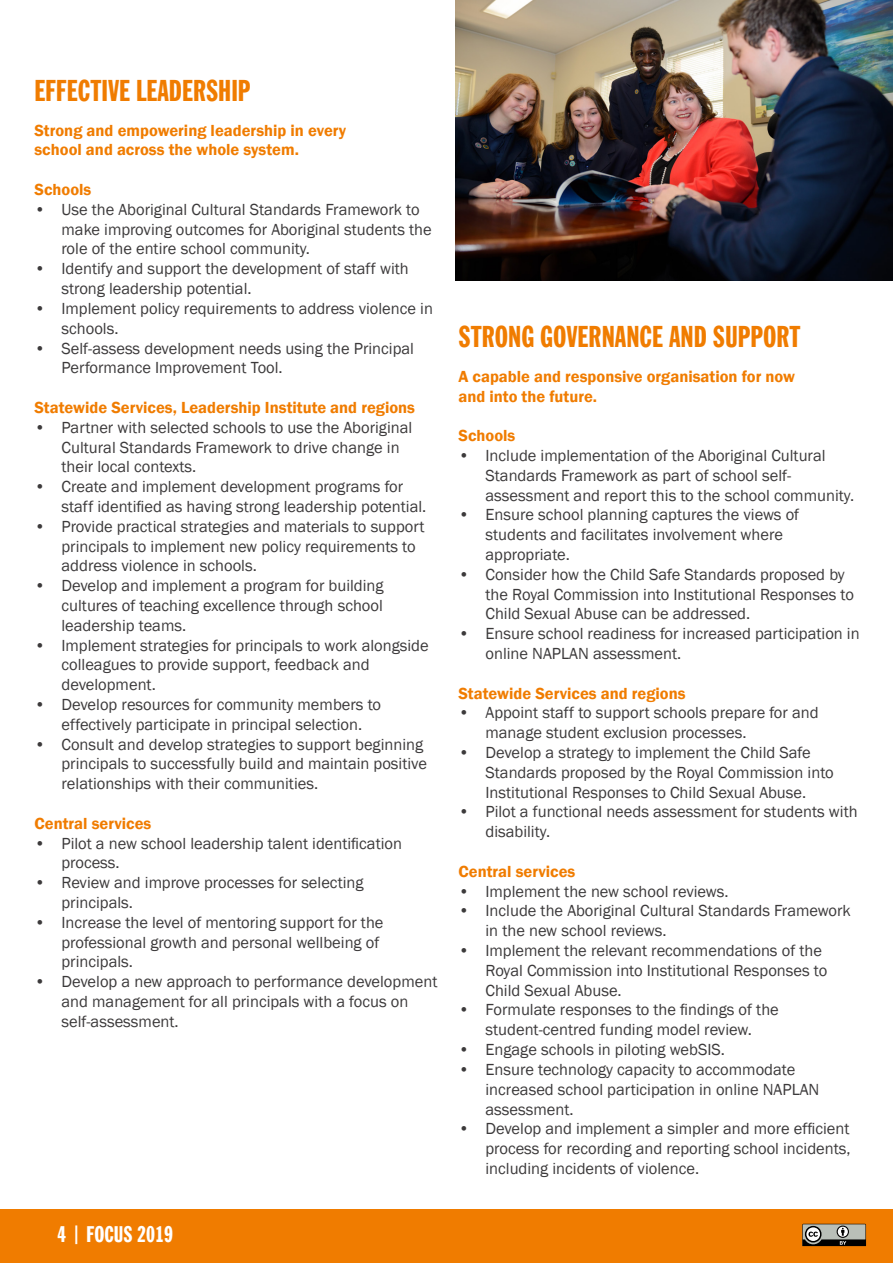
<style>
.page{position:relative;width:893px;height:1263px;background:#fff}
.page>*{position:absolute;margin:0;border:0;box-sizing:border-box;transform-origin:0 0}
.Main_Heading{font:30px "Franklin Gothic TL Extra Cn";color:#f07c00}
.t1{font:22.5px "Franklin Gothic TL Extra Cn";color:#fff}
.t2{font:16.5px/19.8px "Franklin Gothic";color:#3c3a3b}
.t3{font:600 16.5px "Franklin Gothic";color:#f07c00}
</style>
<div class="page">
<div style="left:0;top:1209px;width:893px;height:54px;background:#f07c00"></div>
<svg style="left:802px;top:1224px;width:64px;height:22px"></svg>
<img style="left:455px;top:0;width:438px;height:280px">
<p class="Main_Heading" style="left:34px;top:71px;width:218px">EFFECTIVE LEADERSHIP</p>
<p class="t3" style="left:34px;top:120px;width:313px">Strong and empowering leadership in every</p>
<p class="t3" style="left:34px;top:140px;width:266px">school and across the whole system.</p>
<p class="t3" style="left:34px;top:179px;width:58px">Schools</p>
<p class="t2" style="left:62px;top:200px;width:372px;text-indent:-27px">• Use the Aboriginal Cultural Standards Framework to make improving outcomes for Aboriginal students the role of the entire school community.</p>
<p class="t2" style="left:62px;top:259px;width:349px;text-indent:-27px">• Identify and support the development of staff with strong leadership potential.</p>
<p class="t2" style="left:62px;top:299px;width:373px;text-indent:-27px">• Implement policy requirements to address violence in schools.</p>
<p class="t2" style="left:62px;top:338px;width:354px;text-indent:-27px">• Self-assess development needs using the Principal<br>Performance Improvement Tool.</p>
<p class="t3" style="left:34px;top:397px;width:382px">Statewide Services, Leadership Institute and regions</p>
<p class="t2" style="left:62px;top:418px;width:352px;text-indent:-27px">• Partner with selected schools to use the Aboriginal<br>Cultural Standards Framework to drive change in their local contexts.</p>
<p class="t2" style="left:62px;top:477px;width:366px;text-indent:-27px">• Create and implement development programs for staff identified as having strong leadership potential.</p>
<p class="t2" style="left:62px;top:517px;width:364px;text-indent:-27px">• Provide practical strategies and materials to support principals to implement new policy requirements to address violence in schools.</p>
<p class="t2" style="left:62px;top:576px;width:324px;text-align:justify;text-indent:-27px">• Develop and implement a program for building cultures of teaching excellence through school leadership teams.</p>
<p class="t2" style="left:62px;top:635px;width:369px;text-indent:-27px">• Implement strategies for principals to work alongside colleagues to provide support, feedback and development.</p>
<p class="t2" style="left:34px;top:695px;width:348px;text-align:center">• Develop resources for community members to effectively participate in principal selection.</p>
<p class="t2" style="left:62px;top:734px;width:367px;text-indent:-27px">• Consult and develop strategies to support beginning principals to successfully build and maintain positive relationships with their communities.</p>
<p class="t3" style="left:34px;top:813px;width:118px">Central services</p>
<p class="t2" style="left:62px;top:833px;width:342px;text-indent:-27px">• Pilot a new school leadership talent identification process.</p>
<p class="t2" style="left:62px;top:873px;width:304px;text-indent:-27px">• Review and improve processes for selecting principals.</p>
<p class="t2" style="left:62px;top:913px;width:324px;text-indent:-27px">• Increase the level of mentoring support for the professional growth and personal wellbeing of principals.</p>
<p class="t2" style="left:62px;top:972px;width:377px;text-indent:-27px">• Develop a new approach to performance development and management for all principals with a focus on self-assessment.</p>
<h2 class="t1" style="left:57px;top:1220px;width:117px">4 | FOCUS 2019</h2>
<p class="Main_Heading" style="left:458px;top:318px;width:343px">STRONG GOVERNANCE AND SUPPORT</p>
<p class="t3" style="left:458px;top:366px;width:338px">A capable and responsive organisation for now</p>
<p class="t3" style="left:458px;top:386px;width:140px">and into the future.</p>
<p class="t3" style="left:458px;top:425px;width:58px">Schools</p>
<p class="t2" style="left:485px;top:446px;width:370px;text-indent:-27px">• Include implementation of the Aboriginal Cultural<br>Standards Framework as part of school self&shy;assessment and report this to the school community.</p>
<p class="t2" style="left:485px;top:505px;width:315px;text-indent:-27px">• Ensure school planning captures the views of students and facilitates involvement where appropriate.</p>
<p class="t2" style="left:485px;top:565px;width:370px;text-indent:-27px">• Consider how the Child Safe Standards proposed by the Royal Commission into Institutional Responses to<br>Child Sexual Abuse can be addressed.</p>
<p class="t2" style="left:485px;top:624px;width:376px;text-indent:-27px">• Ensure school readiness for increased participation in online NAPLAN assessment.</p>
<p class="t3" style="left:458px;top:683px;width:229px">Statewide Services and regions</p>
<p class="t2" style="left:485px;top:703px;width:335px;text-indent:-27px">• Appoint staff to support schools prepare for and manage student exclusion processes.</p>
<p class="t2" style="left:485px;top:743px;width:350px;text-indent:-27px">• Develop a strategy to implement the Child Safe<br>Standards proposed by the Royal Commission into<br>Institutional Responses to Child Sexual Abuse.</p>
<p class="t2" style="left:485px;top:802px;width:374px;text-indent:-27px">• Pilot a functional needs assessment for students with disability.</p>
<p class="t3" style="left:458px;top:861px;width:118px">Central services</p>
<p class="t2" style="left:458px;top:882px;width:272px">• Implement the new school reviews.</p>
<p class="t2" style="left:485px;top:901px;width:367px;text-indent:-27px">• Include the Aboriginal Cultural Standards Framework in the new school reviews.</p>
<p class="t2" style="left:485px;top:941px;width:343px;text-indent:-27px">• Implement the relevant recommendations of the<br>Royal Commission into Institutional Responses to<br>Child Sexual Abuse.</p>
<p class="t2" style="left:458px;top:1000px;width:322px;text-align:center">• Formulate responses to the findings of the student-centred funding model review.</p>
<p class="t2" style="left:458px;top:1040px;width:268px">• Engage schools in piloting webSIS.</p>
<p class="t2" style="left:485px;top:1060px;width:335px;text-indent:-27px">• Ensure technology capacity to accommodate increased school participation in online NAPLAN assessment.</p>
<p class="t2" style="left:485px;top:1119px;width:367px;text-align:justify;text-indent:-27px">• Develop and implement a simpler and more efficient process for recording and reporting school incidents, including incidents of violence.</p>
</div>
